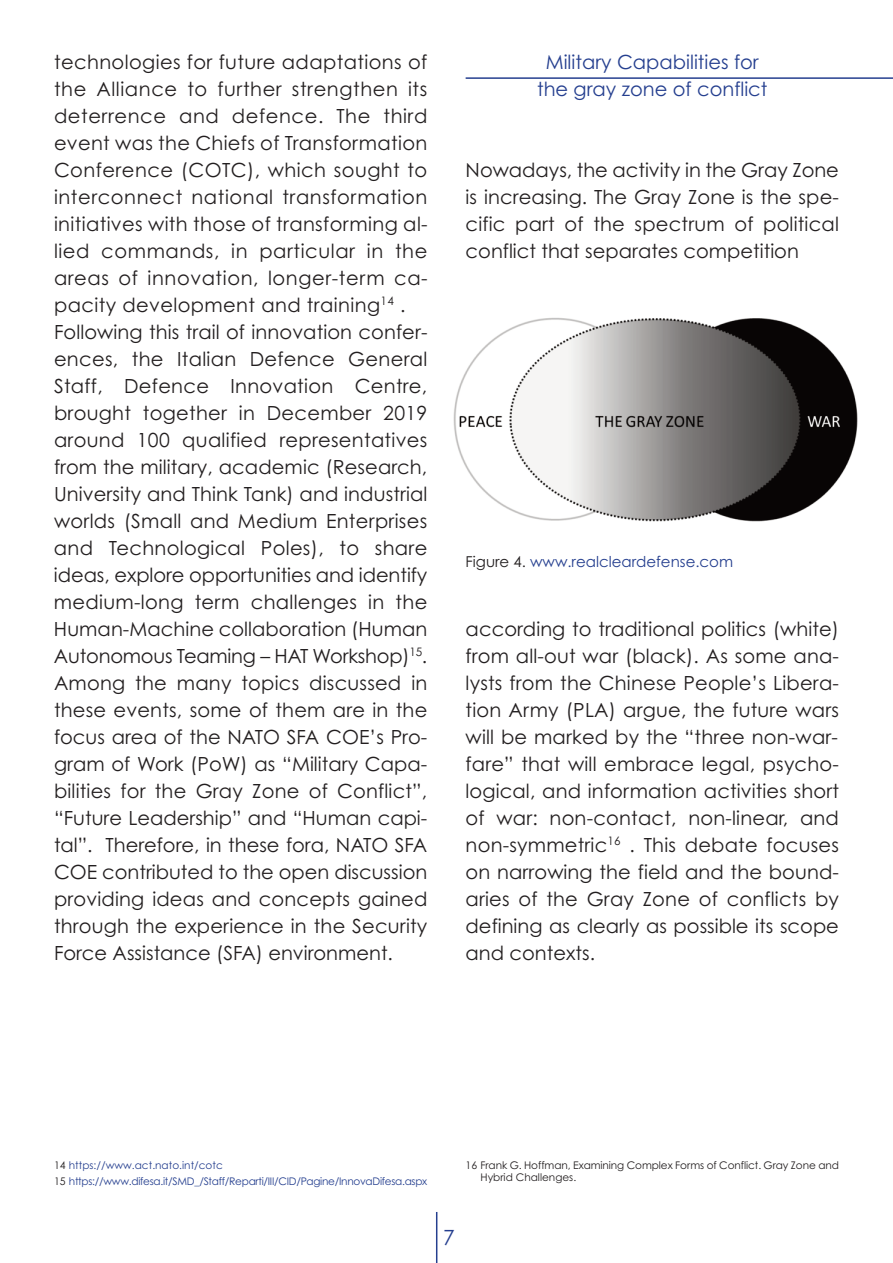
<style>
.page{position:relative;width:893px;height:1263px;background:#fff}
.page>*{position:absolute;margin:0;border:0;box-sizing:border-box;transform-origin:0 0}
.t1{font:21px "Century Gothic";color:#253f8f}
.t2{font:19.5px/27px "Century Gothic";letter-spacing:.01em;color:#231f20;text-align:justify}
.t3{font:19.5px/27px "Century Gothic";color:#253f8f;text-align:center}
.t4{font:15px "Century Gothic";color:#253f8f}
.t5{font:10.5px/16.2px "Century Gothic";letter-spacing:-.025em;color:#253f8f}
.t6{font:10.5px/12px "Century Gothic";letter-spacing:-.005em;color:#231f20}
.s1{color:#231f20}
</style>
<div class="page">
<hr style="left:436px;top:1212px;width:1px;height:51px;background:#253f8f">
<img style="left:453px;top:318px;width:405px;height:204px">
<hr style="left:466px;top:77px;width:427px;height:2px;background:#253f8f">
<p class="t2" style="left:54px;top:48px;width:375px;text-align:left">technologies for future adaptations of the Alliance to further strengthen its deterrence and defence. The third event was the Chiefs of Transformation Conference (COTC), which sought to interconnect national transformation initiatives with those of transforming al&shy;lied commands, in particular in the areas of innovation, longer-term ca&shy;pacity development and training<sup>14</sup> .<br>Following this trail of innovation confer&shy;ences, the Italian Defence General Staff, Defence Innovation Centre, brought together in December 2019 around 100 qualified representatives from the military, academic (Research, University and Think Tank) and industrial worlds (Small and Medium Enterprises and Technological Poles), to share ideas, explore opportunities and identify medium-long term challenges in the Human-Machine collaboration (Human Autonomous Teaming – HAT Workshop)<sup>15</sup>.<br>Among the many topics discussed in these events, some of them are in the focus area of the NATO SFA COE’s Pro&shy;gram of Work (PoW) as “Military Capa&shy;bilities for the Gray Zone of Conflict”, “Future Leadership” and “Human capi&shy;tal”. Therefore, in these fora, NATO SFA COE contributed to the open discussion providing ideas and concepts gained through the experience in the Security Force Assistance (SFA) environment.</p>
<p class="t3" style="left:537px;top:48px;width:232px">Military Capabilities for the gray zone of conflict</p>
<p class="t2" style="left:466px;top:156px;width:375px">Nowadays, the activity in the Gray Zone is increasing. The Gray Zone is the spe&shy;cific part of the spectrum of political conflict that separates competition</p>
<p class="t4" style="left:466px;top:553px;width:269px"><span class="s1">Figure 4.</span> www.realcleardefense.com</p>
<p class="t2" style="left:466px;top:615px;width:375px">according to traditional politics (white) from all-out war (black). As some ana&shy;lysts from the Chinese People’s Libera&shy;tion Army (PLA) argue, the future wars will be marked by the “three non-war&shy;fare” that will embrace legal, psycho&shy;logical, and information activities short of war: non-contact, non-linear, and non-symmetric<sup>16</sup> . This debate focuses on narrowing the field and the bound&shy;aries of the Gray Zone of conflicts by defining as clearly as possible its scope and contexts.</p>
<p class="t5" style="left:54px;top:1157px;width:375px"><span class="s1">14</span> https://www.act.nato.int/cotc<br><span class="s1">15</span> https://www.difesa.it/SMD_/Staff/Reparti/III/CID/Pagine/InnovaDifesa.aspx</p>
<p class="t6" style="left:480px;top:1159px;width:360px;text-indent:-15px">16 Frank G. Hoffman, Examining Complex Forms of Conflict. Gray Zone and<br>Hybrid Challenges.</p>
<p class="t1" style="left:443px;top:1225px;width:13px">7</p>
</div>
